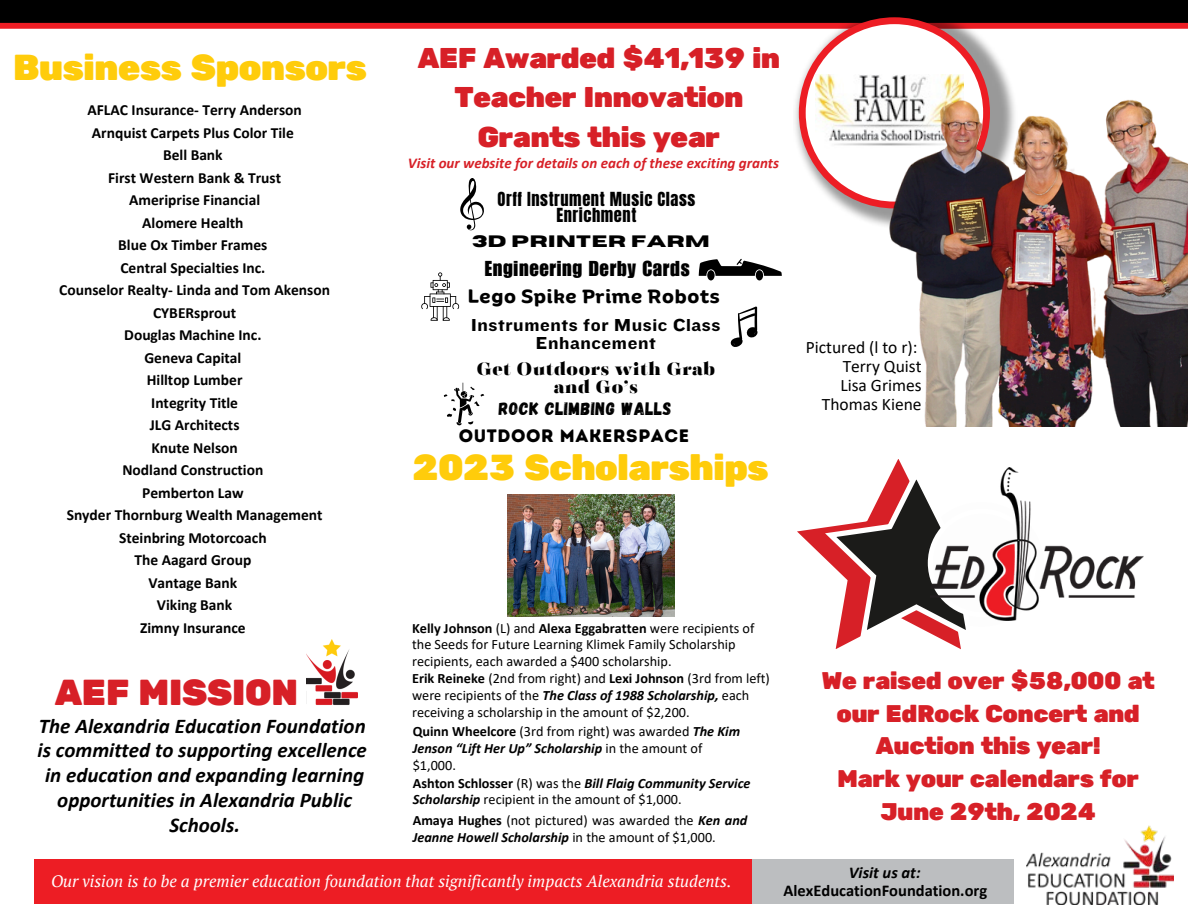
<style>
.page{position:relative;width:1188px;height:918px;background:#fff}
.page>*{position:absolute;margin:0;border:0;box-sizing:border-box;transform-origin:0 0}
.t1{font:36px "Rubik One";letter-spacing:-.03em;color:#ffcc0b}
.t2{font:36px "Rubik One";letter-spacing:-.025em;color:#d72027}
.t3{font:28.5px/39.3px "Rubik One";letter-spacing:-.03em;color:#d72027;text-align:center}
.t4{font:24px/32.7px "Rubik One";letter-spacing:-.025em;color:#d72027;text-align:center}
.t5{font:italic 700 21px/24.8px "Calibri";color:#000;text-align:center}
.t6{font:21px "Impact LT Std";letter-spacing:.035em;color:#000}
.t7{font:700 18.6px "Binate Display";letter-spacing:.035em;color:#000}
.t8{font:18px/18px "Knockout 52";letter-spacing:.035em;color:#000;text-align:center}
.t9{font:800 18px/18px "Fabrica";letter-spacing:.035em;color:#000;text-align:center}
.t10{font:18px "Gagalin";letter-spacing:.035em;color:#000}
.t11{font:18px "Intro Rust Base";letter-spacing:.035em;color:#000}
.t12{font:17.55px "Calibri";color:#000}
.t13{font:italic 16.5px "PT Serif";color:#fff}
.t14{font:700 16.5px/18px "Calibri";color:#000;text-align:center}
.t15{font:16.5px/15.8px "Anton";letter-spacing:.035em;color:#000;text-align:center}
.t16{font:700 16.5px "Horizon";letter-spacing:.035em;color:#000}
.t17{font:700 15.45px "Calibri";color:#000}
.t18{font:italic 700 15px "Calibri";color:#d72027}
.t19{font:14.25px/16.8px "Calibri";color:#000}
.s1{font-weight:700}
.s2{font-weight:700;font-style:italic}
.s3{font-style:italic}
</style>
<div class="page">
<svg style="left:0;top:0;width:1188px;height:29px;fill:#000"></svg>
<img style="left:794px;top:5px;width:224px;height:141px">
<svg style="left:799px;top:17px;width:191px;height:165px"></svg>
<img style="left:815px;top:74px;width:149px;height:74px">
<img style="left:816px;top:90px;width:372px;height:336px">
<svg style="left:797px;top:459px;width:164px;height:191px"></svg>
<svg style="left:825px;top:468px;width:191px;height:172px"></svg>
<img style="left:931px;top:467px;width:212px;height:153px">
<img style="left:508px;top:495px;width:166px;height:121px">
<svg style="left:460px;top:178px;width:24px;height:52px"></svg>
<svg style="left:730px;top:306px;width:28px;height:41px"></svg>
<svg style="left:421px;top:272px;width:38px;height:49px"></svg>
<svg style="left:699px;top:259px;width:83px;height:21px"></svg>
<svg style="left:444px;top:383px;width:40px;height:42px"></svg>
<svg style="left:34px;top:861px;width:980px;height:43px"></svg>
<div style="left:35px;top:860px;width:720px;height:43px;background:#ed1d24"></div>
<div style="left:752px;top:860px;width:261px;height:43px;background:#bcbec0"></div>
<img style="left:1026px;top:826px;width:147px;height:79px">
<img style="left:307px;top:640px;width:51px;height:65px">
<p class="t1" style="left:13px;top:47px;width:356px">Business Sponsors</p>
<p class="t17" style="left:87px;top:104px;width:216px">AFLAC Insurance- Terry Anderson</p>
<p class="t17" style="left:92px;top:126px;width:203px">Arnquist Carpets Plus Color Tile</p>
<p class="t17" style="left:163px;top:149px;width:61px">Bell Bank</p>
<p class="t17" style="left:108px;top:171px;width:174px">First Western Bank &amp; Trust</p>
<p class="t17" style="left:129px;top:194px;width:133px">Ameriprise Financial</p>
<p class="t17" style="left:142px;top:216px;width:103px">Alomere Health</p>
<p class="t17" style="left:118px;top:239px;width:151px">Blue Ox Timber Frames</p>
<p class="t17" style="left:120px;top:261px;width:146px">Central Specialties Inc.</p>
<h5 class="t17" style="left:59px;top:284px;width:272px">Counselor Realty- Linda and Tom Akenson</h5>
<p class="t17" style="left:153px;top:306px;width:85px">CYBERsprout</p>
<h6 class="t17" style="left:124px;top:329px;width:139px">Douglas Machine Inc.</h6>
<p class="t17" style="left:144px;top:351px;width:99px">Geneva Capital</p>
<p class="t17" style="left:147px;top:374px;width:97px">Hilltop Lumber</p>
<p class="t17" style="left:151px;top:396px;width:88px">Integrity Title</p>
<p class="t17" style="left:150px;top:419px;width:91px">JLG Architects</p>
<p class="t17" style="left:151px;top:441px;width:88px">Knute Nelson</p>
<p class="t17" style="left:122px;top:464px;width:142px">Nodland Construction</p>
<h6 class="t17" style="left:142px;top:486px;width:103px">Pemberton Law</h6>
<p class="t17" style="left:67px;top:509px;width:257px">Snyder Thornburg Wealth Management</p>
<p class="t17" style="left:119px;top:531px;width:149px">Steinbring Motorcoach</p>
<p class="t17" style="left:134px;top:554px;width:118px">The Aagard Group</p>
<h2 class="t17" style="left:148px;top:576px;width:90px">Vantage Bank</h2>
<p class="t17" style="left:157px;top:599px;width:77px">Viking Bank</p>
<p class="t17" style="left:140px;top:621px;width:107px">Zimny Insurance</p>
<p class="t2" style="left:54px;top:672px;width:246px">AEF MISSION</p>
<p class="t5" style="left:38px;top:715px;width:331px">The Alexandria Education Foundation is committed to supporting excellence in education and expanding learning opportunities in Alexandria Public<br>Schools.</p>
<p class="t3" style="left:417px;top:39px;width:365px">AEF Awarded $41,139 in<br>Teacher Innovation<br>Grants this year</p>
<p class="t18" style="left:408px;top:157px;width:373px">Visit our website for details on each of these exciting grants</p>
<p class="t15" style="left:498px;top:192px;width:199px">Orff Instrument Music Class<br>Enrichment</p>
<p class="t16" style="left:472px;top:233px;width:239px">3D PRINTER FARM</p>
<p class="t6" style="left:485px;top:261px;width:206px">Engineering Derby Cards</p>
<p class="t7" style="left:468px;top:279px;width:253px">Lego Spike Prime Robots</p>
<p class="t8" style="left:471px;top:316px;width:251px">Instruments for Music Class<br>Enhancement</p>
<p class="t9" style="left:476px;top:360px;width:241px">Get Outdoors with Grab and Go’s</p>
<p class="t11" style="left:459px;top:424px;width:232px">OUTDOOR MAKERSPACE</p>
<p class="t10" style="left:499px;top:397px;width:174px">ROCK CLIMBING WALLS</p>
<p class="t1" style="left:412px;top:447px;width:358px">2023 Scholarships</p>
<p class="t12" style="left:806px;top:340px;width:113px">Pictured (l to r):</p>
<p class="t12" style="left:843px;top:359px;width:80px">Terry Quist</p>
<p class="t12" style="left:840px;top:378px;width:83px">Lisa Grimes</p>
<p class="t12" style="left:822px;top:397px;width:101px">Thomas Kiene</p>
<p class="t19" style="left:412px;top:621px;width:344px"><span class="s1">Kelly Johnson</span> (L) and <span class="s1">Alexa Eggabratten</span> were recipients of the Seeds for Future Learning Klimek Family Scholarship recipients, each awarded a $400 scholarship.</p>
<p class="t19" style="left:412px;top:671px;width:359px"><span class="s1">Erik Reineke</span> (2nd from right) and <span class="s1">Lexi Johnson</span> (3rd from left) were recipients of the <span class="s2">The Class of 1988 Scholarship,</span> each receiving a scholarship in the amount of $2,200.</p>
<p class="t19" style="left:413px;top:724px;width:329px"><span class="s1">Quinn Wheelcore</span> (3rd from right) was awarded <span class="s2">The Kim<br>Jenson “Lift Her Up” Scholarship</span> in the amount of $1,000.</p>
<p class="t19" style="left:413px;top:776px;width:339px"><span class="s1">Ashton Schlosser</span> (R) was the <span class="s2">Bill Flaig Community Service<br>Scholarship</span> recipient in the amount of $1,000.</p>
<h3 class="t19" style="left:413px;top:814px;width:336px"><span class="s1">Amaya Hughes</span> (not pictured) was awarded the <span class="s2">Ken and<br>Jeanne Howell Scholarship</span> in the amount of $1,000.</h3>
<h2 class="t4" style="left:821px;top:665px;width:335px">We raised over $58,000 at our EdRock Concert and<br>Auction this year!<br>Mark your calendars for<br>June 29th, 2024</h2>
<p class="t13" style="left:51px;top:870px;width:682px">Our vision is to be a premier education foundation that significantly impacts Alexandria students.</p>
<p class="t14" style="left:784px;top:865px;width:205px"><span class="s3">Visit us at:<br></span>AlexEducationFoundation.org</p>
</div>
